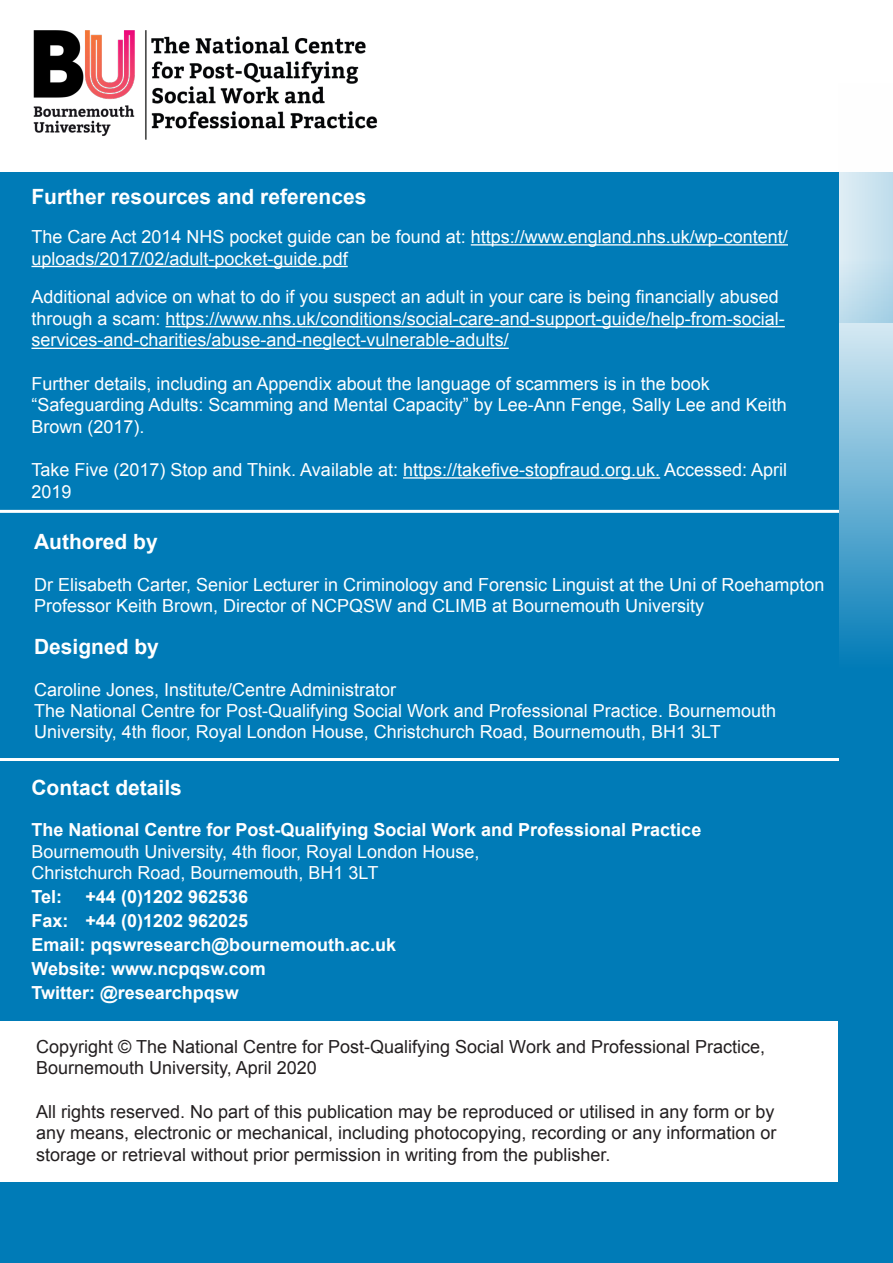
<style>
.page{position:relative;width:893px;height:1263px;background:#fff}
.page>*{position:absolute;margin:0;border:0;box-sizing:border-box;transform-origin:0 0}
.Sub_heading{font:700 21px "Arial";color:#fff}
.Main_Paragraph_headi{font:700 21px "Arial";color:#fff}
.Sub_heading-2{font:18px/21.6px "Arial";color:#fff}
.t1{font:18px/21.6px "Arial";color:#231f20}
.Main_Paragraph_headi-2{font:700 18px "Arial";color:#fff}
</style>
<div class="page">
<div style="left:0;top:172px;width:839px;height:848px;background:#007bb7"></div>
<img style="left:33px;top:30px;width:345px;height:110px">
<div style="left:0;top:1182px;width:893px;height:81px;background:#007bb7"></div>
<svg style="left:839px;top:172px;width:54px;height:1010px;background:#4ea3cc"></svg>
<hr style="left:471px;top:244px;width:317px;height:2px;background:#fff">
<hr style="left:31px;top:266px;width:317px;height:1px;background:#fff">
<hr style="left:166px;top:326px;width:619px;height:1px;background:#fff">
<hr style="left:31px;top:348px;width:478px;height:1px;background:#fff">
<hr style="left:403px;top:477px;width:257px;height:2px;background:#fff">
<hr style="left:0;top:510px;width:839px;height:3px;background:#fff">
<hr style="left:0;top:758px;width:839px;height:3px;background:#fff">
<div style="left:832px;top:788px;width:61px;height:151px;background:#007bb7"></div>
<p class="Sub_heading" style="left:31px;top:183px;width:336px">Further resources and references</p>
<p class="Sub_heading-2" style="left:31px;top:226px;width:758px">The Care Act 2014 NHS pocket guide can be found at: https://www.england.nhs.uk/wp-content/ uploads/2017/02/adult-pocket-guide.pdf</p>
<p class="Sub_heading-2" style="left:31px;top:286px;width:755px">Additional advice on what to do if you suspect an adult in your care is being financially abused through a scam: https://www.nhs.uk/conditions/social-care-and-support-guide/help-from-social&shy;services-and-charities/abuse-and-neglect-vulnerable-adults/</p>
<p class="Sub_heading-2" style="left:31px;top:373px;width:757px">Further details, including an Appendix about the language of scammers is in the book “Safeguarding Adults: Scamming and Mental Capacity” by Lee-Ann Fenge, Sally Lee and Keith<br>Brown (2017).</p>
<p class="Sub_heading-2" style="left:31px;top:459px;width:757px">Take Five (2017) Stop and Think. Available at: https://takefive-stopfraud.org.uk. Accessed: April<br>2019</p>
<p class="Sub_heading" style="left:34px;top:527px;width:125px">Authored by</p>
<p class="Sub_heading-2" style="left:34px;top:574px;width:792px">Dr Elisabeth Carter, Senior Lecturer in Criminology and Forensic Linguist at the Uni of Roehampton</p>
<p class="Sub_heading-2" style="left:34px;top:595px;width:672px">Professor Keith Brown, Director of NCPQSW and CLIMB at Bournemouth University</p>
<p class="Sub_heading" style="left:34px;top:632px;width:126px">Designed by</p>
<p class="Sub_heading-2" style="left:34px;top:679px;width:364px">Caroline Jones, Institute/Centre Administrator</p>
<p class="Sub_heading-2" style="left:34px;top:700px;width:743px;line-height:21px">The National Centre for Post-Qualifying Social Work and Professional Practice. Bournemouth<br>University, 4th floor, Royal London House, Christchurch Road, Bournemouth, BH1 3LT</p>
<p class="Main_Paragraph_headi" style="left:31px;top:774px;width:152px">Contact details</p>
<p class="Main_Paragraph_headi-2" style="left:31px;top:818px;width:671px">The National Centre for Post-Qualifying Social Work and Professional Practice</p>
<p class="Sub_heading-2" style="left:31px;top:841px;width:449px">Bournemouth University, 4th floor, Royal London House,</p>
<p class="Sub_heading-2" style="left:31px;top:862px;width:348px">Christchurch Road, Bournemouth, BH1 3LT</p>
<p class="Main_Paragraph_headi-2" style="left:31px;top:885px;width:32px">Tel:</p>
<p class="Main_Paragraph_headi-2" style="left:85px;top:885px;width:164px">+44 (0)1202 962536</p>
<p class="Main_Paragraph_headi-2" style="left:31px;top:909px;width:218px">Fax: +44 (0)1202 962025</p>
<p class="Main_Paragraph_headi-2" style="left:31px;top:933px;width:366px">Email: pqswresearch@bournemouth.ac.uk</p>
<p class="Main_Paragraph_headi-2" style="left:31px;top:957px;width:236px">Website: www.ncpqsw.com</p>
<p class="Main_Paragraph_headi-2" style="left:31px;top:981px;width:209px">Twitter: @researchpqsw</p>
<p class="t1" style="left:36px;top:1036px;width:730px">Copyright © The National Centre for Post-Qualifying Social Work and Professional Practice,<br>Bournemouth University, April 2020</p>
<p class="t1" style="left:36px;top:1101px;width:742px;text-align:justify">All rights reserved. No part of this publication may be reproduced or utilised in any form or by any means, electronic or mechanical, including photocopying, recording or any information or storage or retrieval without prior permission in writing from the publisher.</p>
</div>
